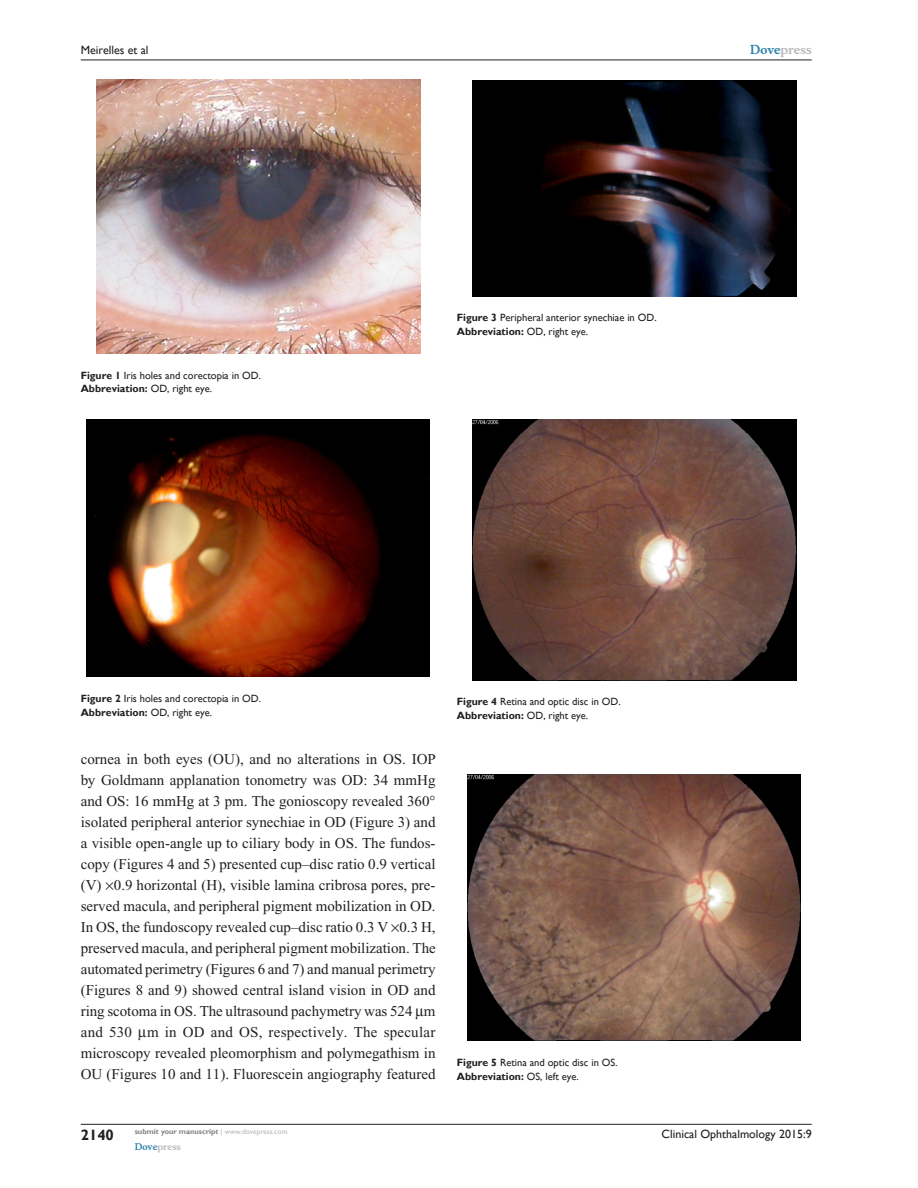
<style>
.page{position:relative;width:918px;height:1188px;background:#fff}
.page>*{position:absolute;margin:0;border:0;box-sizing:border-box;transform-origin:0 0}
.Tx{font:15px/21px "Times New Roman";color:#231f20}
.RunFolio-V{font:700 15px "Gill Sans";color:#231f20}
.RunF-V{font:12px "Gill Sans";color:#231f20}
.RunH-V{font:12px "Gill Sans";color:#231f20}
.RunH-Brand-V{font:700 12px "Musee";color:#b8b9bc}
.FigC{font:10.5px "Gill Sans";color:#231f20}
.FigSNRI{font:700 10.5px "Gill Sans";color:#231f20}
.RunF-Brand-V{font:700 9px "Musee";color:#b8b9bc}
.RunF-SubmityourMS-V{font:700 7.5px "Gill Sans";color:#808285}
.s1{font-weight:700}
.s2{font-weight:400}
.s3{color:#3485ae}
.s4{font-weight:400;color:#b8b9bc}
</style>
<div class="page">
<hr style="left:81px;top:1124px;width:731px;height:1px;background:#231f20">
<hr style="left:81px;top:60px;width:731px;height:1px;background:#231f20">
<img style="left:96px;top:80px;width:324px;height:273px">
<img style="left:86px;top:420px;width:344px;height:257px">
<img style="left:472px;top:81px;width:324px;height:215px">
<img style="left:472px;top:420px;width:324px;height:260px">
<img style="left:467px;top:775px;width:334px;height:266px">
<p class="RunH-V" style="left:81px;top:43px;width:69px">Meirelles et al</p>
<p class="FigC" style="left:81px;top:369px;width:182px"><span class="s1">Figure 1</span> Iris holes and corectopia in OD.</p>
<p class="FigSNRI" style="left:81px;top:382px;width:133px">Abbreviation: <span class="s2">OD, right eye.</span></p>
<p class="RunH-Brand-V" style="left:750px;top:43px;width:63px"><span class="s3">Dove</span>press</p>
<p class="FigC" style="left:457px;top:312px;width:201px"><span class="s1">Figure 3</span> Peripheral anterior synechiae in OD.</p>
<p class="FigSNRI" style="left:457px;top:325px;width:133px">Abbreviation: <span class="s2">OD, right eye.</span></p>
<p class="FigC" style="left:81px;top:693px;width:182px"><span class="s1">Figure 2</span> Iris holes and corectopia in OD.</p>
<p class="FigSNRI" style="left:81px;top:706px;width:133px">Abbreviation: <span class="s2">OD, right eye.</span></p>
<p class="Tx" style="left:81px;top:749px;width:357px">cornea in both eyes (OU), and no alterations in OS. IOP by Goldmann applanation tonometry was OD: 34 mmHg and OS: 16 mmHg at 3 pm. The gonioscopy revealed 360 isolated peripheral anterior synechiae in OD (Figure 3) and a visible open-angle up to ciliary body in OS. The fundos&shy;copy (Figures 4 and 5) presented cup–disc ratio 0.9 vertical (V) 0.9 horizontal (H), visible lamina cribrosa pores, pre&shy;served macula, and peripheral pigment mobilization in OD.<br>In OS, the fundoscopy revealed cup–disc ratio 0.3 V 0.3 H, preserved macula, and peripheral pigment mobilization. The automated perimetry (Figures 6 and 7) and manual perimetry (Figures 8 and 9) showed central island vision in OD and ring scotoma in OS. The ultrasound pachymetry was 524 m and 530 m in OD and OS, respectively. The specular microscopy revealed pleomorphism and polymegathism in OU (Figures 10 and 11). Fluorescein angiography featured</p>
<p class="FigC" style="left:457px;top:696px;width:165px"><span class="s1">Figure 4</span> Retina and optic disc in OD.</p>
<p class="FigSNRI" style="left:457px;top:709px;width:133px">Abbreviation: <span class="s2">OD, right eye.</span></p>
<p class="FigC" style="left:457px;top:1056px;width:162px"><span class="s1">Figure 5</span> Retina and optic disc in OS.</p>
<p class="FigSNRI" style="left:457px;top:1070px;width:123px">Abbreviation: <span class="s2">OS, left eye.</span></p>
<p class="RunFolio-V" style="left:81px;top:1126px;width:35px">2140</p>
<p class="RunF-SubmityourMS-V" style="left:135px;top:1127px;width:154px">submit your manuscript <span class="s4">| www.dovepress.com</span></p>
<p class="RunF-Brand-V" style="left:135px;top:1141px;width:48px"><span class="s3">Dove</span>press</p>
<p class="RunF-V" style="left:662px;top:1127px;width:152px">Clinical Ophthalmology 2015:9</p>
</div>
